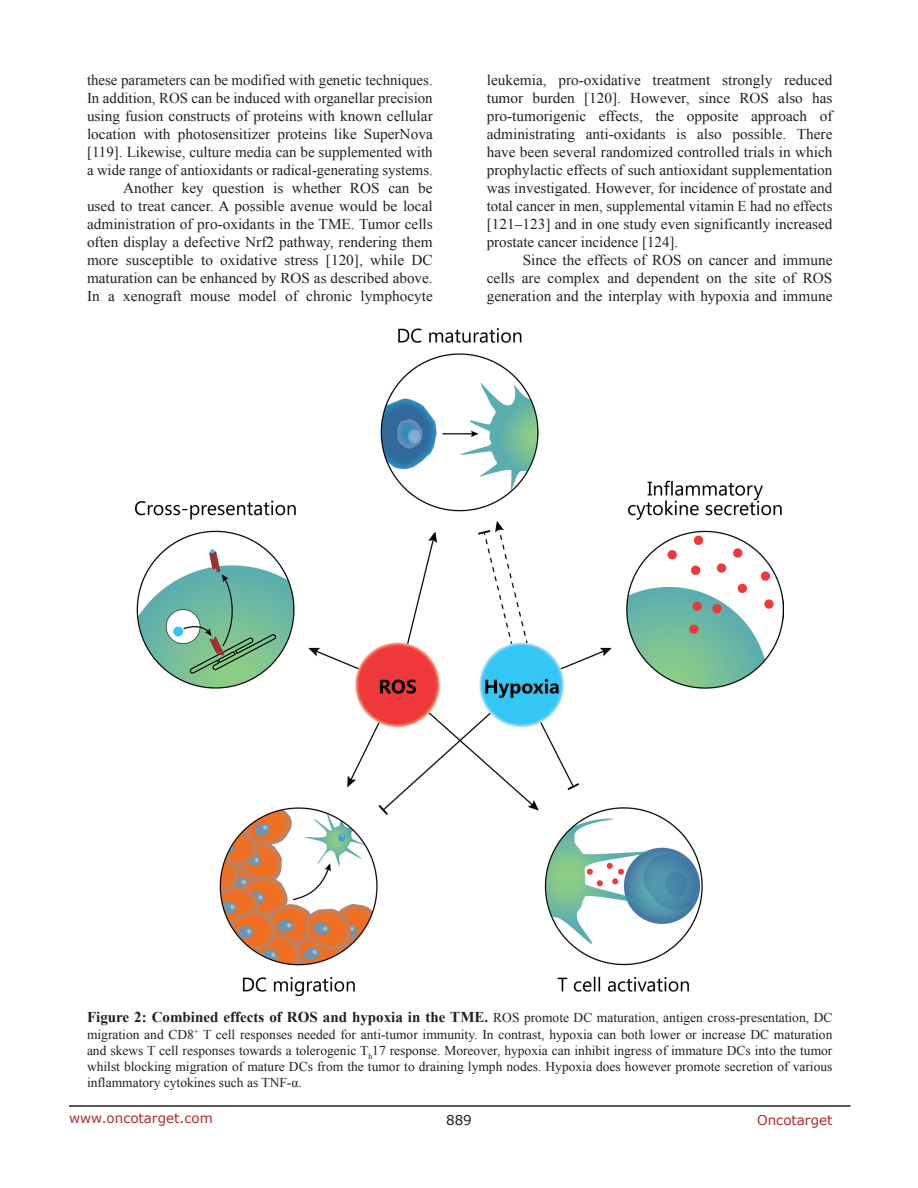
<style>
.page{position:relative;width:918px;height:1188px;background:#fff}
.page>*{position:absolute;margin:0;border:0;box-sizing:border-box;transform-origin:0 0}
.BodyText{font:15px/18px "Times New Roman";color:#231f20;text-align:justify}
.FigureText{font:13.5px/16.2px "Times New Roman";color:#231f20;text-align:justify}
.t1{font:13.5px "Verdana";color:#ac2b31}
.t2{font:13.5px "Verdana";color:#231f20}
.s1{font-weight:700;font-size:15px}
</style>
<div class="page">
<hr style="left:69px;top:1105px;width:781px;height:2px;background:#231f20">
<img style="left:136px;top:328px;width:648px;height:667px">
<p class="BodyText" style="left:87px;top:71px;width:347px">these parameters can be modified with genetic techniques.<br>In addition, ROS can be induced with organellar precision using fusion constructs of proteins with known cellular location with photosensitizer proteins like SuperNova [119]. Likewise, culture media can be supplemented with a wide range of antioxidants or radical-generating systems.</p>
<p class="BodyText" style="left:87px;top:179px;width:347px;text-indent:36px">Another key question is whether ROS can be used to treat cancer. A possible avenue would be local administration of pro-oxidants in the TME. Tumor cells often display a defective Nrf2 pathway, rendering them more susceptible to oxidative stress [120], while DC maturation can be enhanced by ROS as described above.<br>In a xenograft mouse model of chronic lymphocyte</p>
<p class="BodyText" style="left:487px;top:71px;width:347px">leukemia, pro-oxidative treatment strongly reduced tumor burden [120]. However, since ROS also has pro-tumorigenic effects, the opposite approach of administrating anti-oxidants is also possible. There have been several randomized controlled trials in which prophylactic effects of such antioxidant supplementation was investigated. However, for incidence of prostate and total cancer in men, supplemental vitamin E had no effects [121–123] and in one study even significantly increased prostate cancer incidence [124].</p>
<p class="BodyText" style="left:487px;top:251px;width:347px;text-indent:36px">Since the effects of ROS on cancer and immune cells are complex and dependent on the site of ROS generation and the interplay with hypoxia and immune</p>
<p class="FigureText" style="left:87px;top:1010px;width:747px"><span class="s1">Figure 2: Combined effects of ROS and hypoxia in the TME.</span> ROS promote DC maturation, antigen cross-presentation, DC migration and CD8<sup>+</sup> T cell responses needed for anti-tumor immunity. In contrast, hypoxia can both lower or increase DC maturation and skews T cell responses towards a tolerogenic T<sub>h</sub>17 response. Moreover, hypoxia can inhibit ingress of immature DCs into the tumor whilst blocking migration of mature DCs from the tumor to draining lymph nodes. Hypoxia does however promote secretion of various inflammatory cytokines such as TNF-α.</p>
<p class="t1" style="left:69px;top:1109px;width:145px">www.oncotarget.com</p>
<p class="t2" style="left:446px;top:1111px;width:27px">889</p>
<p class="t1" style="left:757px;top:1111px;width:77px">Oncotarget</p>
</div>
